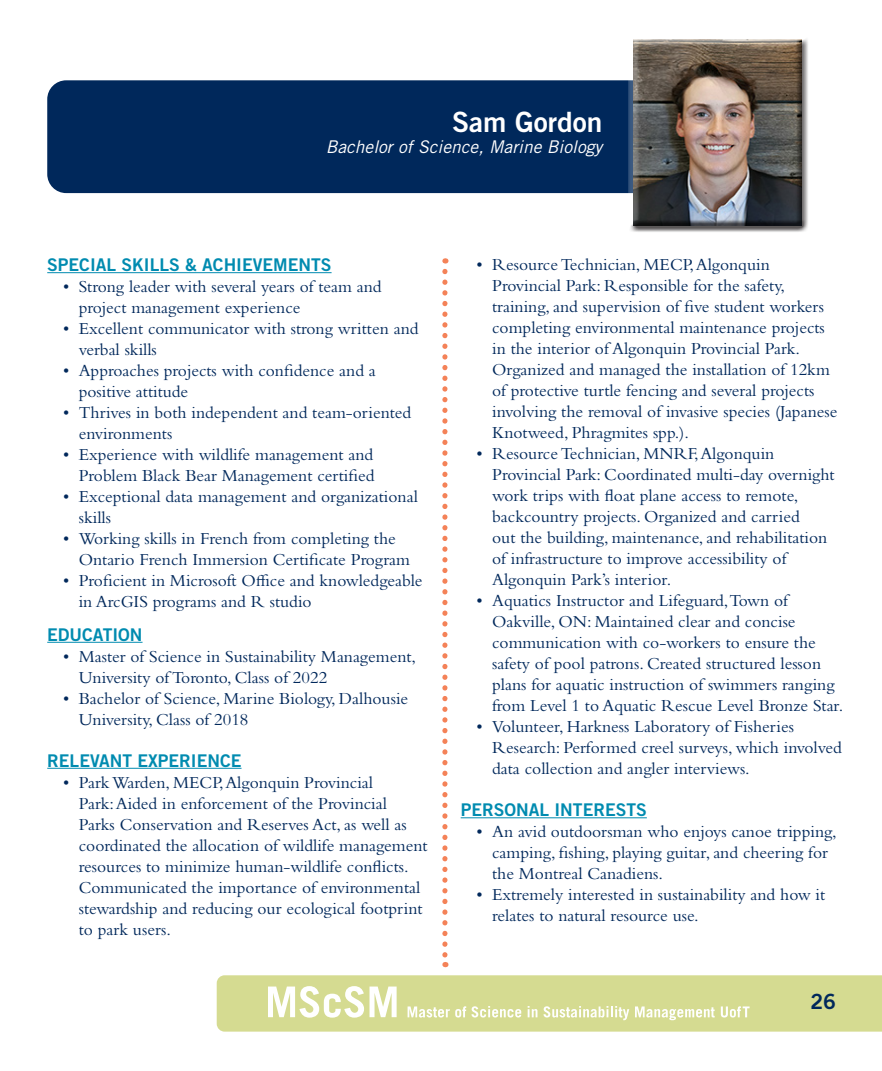
<style>
.page{position:relative;width:882px;height:1071px;background:#fff}
.page>*{position:absolute;margin:0;border:0;box-sizing:border-box;transform-origin:0 0}
.Student_Profiles_rig{font:28px "Trade Gothic LT Std Bd 2";color:#fff}
.t1{font:21px "Trade Gothic LT Std Bd 2";color:#00285b}
.t2{font:17.5px/21px "Bembo Std";color:#00285b}
.t3{font:17.5px "Trade Gothic LT Std Bd 2";color:#008bb0}
.Student_Profiles_rig-2{font:italic 17.5px "Trade Gothic LT Std";color:#fff}
</style>
<div class="page">
<div style="left:47px;top:80px;width:672px;height:113px;background:#00285b;border-radius:19px"></div>
<div style="left:628px;top:33px;width:179px;height:197px;background:#fff"></div>
<div style="left:629px;top:36px;width:180px;height:196px;background:#231f20;opacity:.75"></div>
<hr style="left:47px;top:272px;width:285px;height:1px;background:#008bb0">
<hr style="left:47px;top:642px;width:96px;height:1px;background:#008bb0">
<hr style="left:47px;top:768px;width:195px;height:1px;background:#008bb0">
<hr style="left:461px;top:817px;width:186px;height:1px;background:#008bb0">
<div style="left:217px;top:975px;width:665px;height:57px;background:#d5db91"></div>
<svg style="left:268px;top:986px;width:96px;height:32px"></svg>
<svg style="left:370px;top:987px;width:27px;height:30px"></svg>
<svg style="left:408px;top:1006px;width:113px;height:12px"></svg>
<svg style="left:528px;top:1006px;width:9px;height:11px"></svg>
<svg style="left:543px;top:1006px;width:86px;height:14px"></svg>
<svg style="left:635px;top:1006px;width:80px;height:14px"></svg>
<svg style="left:721px;top:1006px;width:29px;height:12px"></svg>
<svg style="left:442px;top:271px;width:6px;height:696px"></svg>
<p class="Student_Profiles_rig" style="left:452px;top:105px;width:152px">Sam Gordon</p>
<p class="Student_Profiles_rig-2" style="left:326px;top:136px;width:278px">Bachelor of Science, Marine Biology</p>
<p class="t3" style="left:47px;top:254px;width:286px">SPECIAL SKILLS &amp; ACHIEVEMENTS</p>
<p class="t2" style="left:79px;top:276px;width:304px;text-indent:-16px">• Strong leader with several years of team and project management experience</p>
<p class="t2" style="left:79px;top:318px;width:341px;text-indent:-16px">• Excellent communicator with strong written and verbal skills</p>
<p class="t2" style="left:79px;top:360px;width:299px;text-indent:-16px">• Approaches projects with confidence and a positive attitude</p>
<p class="t2" style="left:79px;top:402px;width:334px;text-indent:-16px">• Thrives in both independent and team-oriented environments</p>
<p class="t2" style="left:63px;top:444px;width:313px;text-align:right">• Experience with wildlife management and<br>Problem Black Bear Management certified</p>
<p class="t2" style="left:79px;top:486px;width:341px;text-indent:-16px">• Exceptional data management and organizational skills</p>
<p class="t2" style="left:79px;top:528px;width:333px;text-indent:-16px">• Working skills in French from completing the<br>Ontario French Immersion Certificate Program</p>
<p class="t2" style="left:79px;top:570px;width:345px;text-indent:-16px">• Proficient in Microsoft Office and knowledgeable in ArcGIS programs and R studio</p>
<p class="t3" style="left:47px;top:623px;width:97px">EDUCATION</p>
<p class="t2" style="left:79px;top:645px;width:339px;text-indent:-16px">• Master of Science in Sustainability Management,<br>University of Toronto, Class of 2022</p>
<p class="t2" style="left:79px;top:687px;width:331px;text-indent:-16px">• Bachelor of Science, Marine Biology, Dalhousie<br>University, Class of 2018</p>
<p class="t3" style="left:47px;top:749px;width:196px">RELEVANT EXPERIENCE</p>
<p class="t2" style="left:79px;top:771px;width:350px;text-indent:-16px">• Park Warden, MECP, Algonquin Provincial<br>Park: Aided in enforcement of the Provincial<br>Parks Conservation and Reserves Act, as well as coordinated the allocation of wildlife management resources to minimize human-wildlife conflicts.<br>Communicated the importance of environmental stewardship and reducing our ecological footprint to park users.</p>
<p class="t2" style="left:492px;top:254px;width:347px;text-indent:-16px">• Resource Technician, MECP, Algonquin Provincial Park: Responsible for the safety, training, and supervision of five student workers completing environmental maintenance projects in the interior of Algonquin Provincial Park.<br>Organized and managed the installation of 12km of protective turtle fencing and several projects involving the removal of invasive species (Japanese Knotweed, Phragmites spp.).</p>
<p class="t2" style="left:492px;top:443px;width:344px;text-indent:-16px">• Resource Technician, MNRF, Algonquin Provincial Park: Coordinated multi-day overnight work trips with float plane access to remote, backcountry projects. Organized and carried<br>out the building, maintenance, and rehabilitation of infrastructure to improve accessibility of Algonquin Park’s interior.</p>
<p class="t2" style="left:492px;top:590px;width:353px;text-indent:-16px">• Aquatics Instructor and Lifeguard,Town of Oakville, ON: Maintained clear and concise communication with co-workers to ensure the safety of pool patrons. Created structured lesson plans for aquatic instruction of swimmers ranging from Level 1 to Aquatic Rescue Level Bronze Star.</p>
<p class="t2" style="left:492px;top:716px;width:351px;text-indent:-16px">• Volunteer, Harkness Laboratory of Fisheries<br>Research: Performed creel surveys, which involved data collection and angler interviews.</p>
<p class="t3" style="left:461px;top:799px;width:188px">PERSONAL INTERESTS</p>
<p class="t2" style="left:492px;top:821px;width:346px;text-indent:-16px">• An avid outdoorsman who enjoys canoe tripping, camping, fishing, playing guitar, and cheering for the Montreal Canadiens.</p>
<p class="t2" style="left:492px;top:884px;width:335px;text-indent:-16px">• Extremely interested in sustainability and how it relates to natural resource use.</p>
<p class="t1" style="left:810px;top:989px;width:27px">26</p>
</div>
